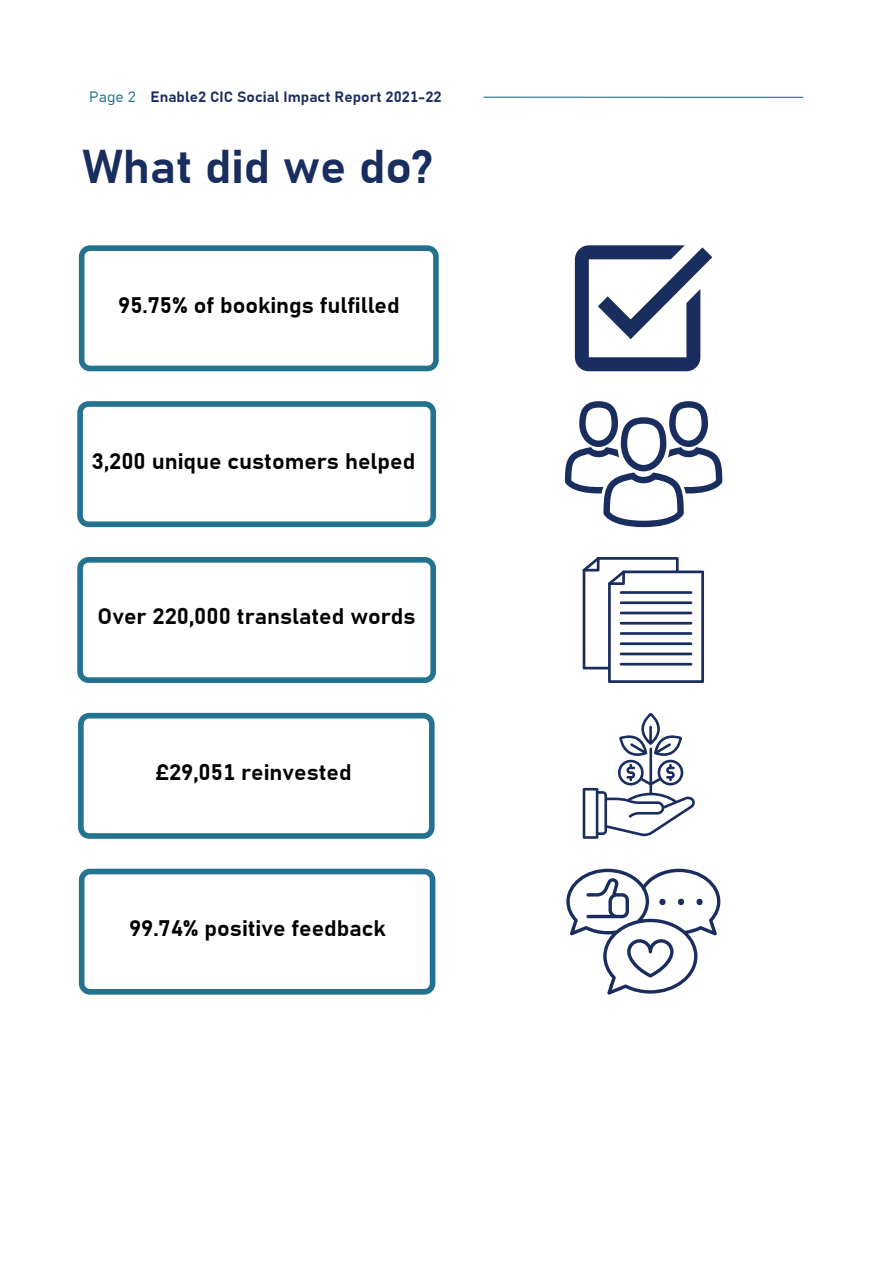
<style>
.page{position:relative;width:893px;height:1264px;background:#fff}
.page>*{position:absolute;margin:0;border:0;box-sizing:border-box;transform-origin:0 0}
.t1{font:700 47.25px "Grandview";color:#192d5e}
.t2{font:700 22.5px "Grandview";color:#000}
.t3{font:700 15px "Grandview";color:#192d5e}
.t4{font:15px "Grandview";color:#23728f}
</style>
<div class="page">
<hr style="left:483px;top:97px;width:320px;height:1px;background:#23728f">
<svg style="left:79px;top:868px;width:356px;height:126px"></svg>
<svg style="left:77px;top:401px;width:359px;height:126px"></svg>
<svg style="left:79px;top:245px;width:359px;height:126px"></svg>
<svg style="left:77px;top:557px;width:359px;height:126px"></svg>
<svg style="left:78px;top:713px;width:356px;height:125px"></svg>
<svg style="left:575px;top:245px;width:137px;height:126px"></svg>
<svg style="left:582px;top:557px;width:122px;height:126px"></svg>
<svg style="left:582px;top:713px;width:113px;height:125px"></svg>
<svg style="left:566px;top:868px;width:154px;height:126px"></svg>
<svg style="left:565px;top:401px;width:157px;height:126px"></svg>
<p class="t4" style="left:89px;top:90px;width:48px">Page 2</p>
<p class="t3" style="left:150px;top:90px;width:292px">Enable2 CIC Social Impact Report 2021-22</p>
<p class="t1" style="left:82px;top:145px;width:352px">What did we do?</p>
<p class="t2" style="left:118px;top:295px;width:283px">95.75% of bookings fulfilled</p>
<p class="t2" style="left:92px;top:451px;width:325px">3,200 unique customers helped</p>
<p class="t2" style="left:98px;top:606px;width:319px">Over 220,000 translated words</p>
<p class="t2" style="left:155px;top:762px;width:197px">£29,051 reinvested</p>
<p class="t2" style="left:129px;top:918px;width:258px">99.74% positive feedback</p>
</div>
